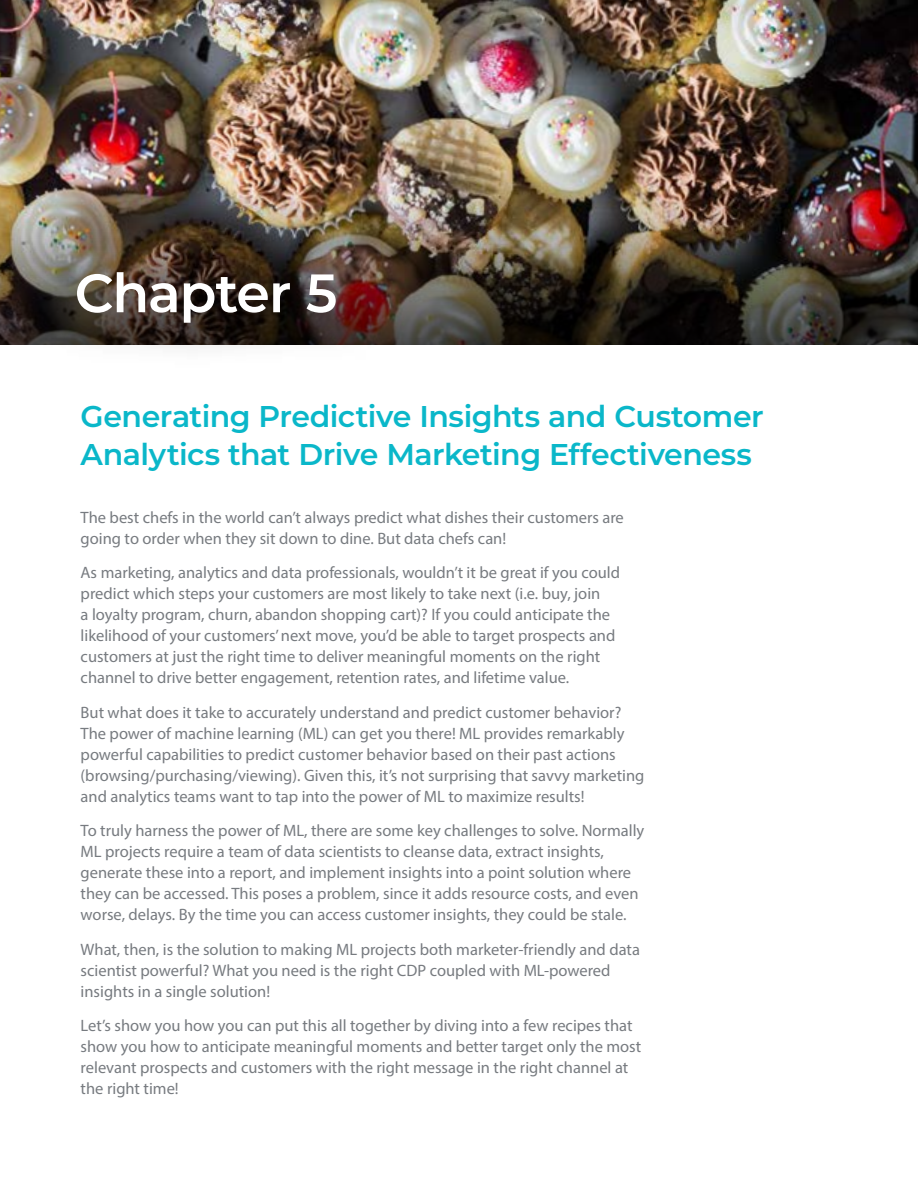
<style>
.page{position:relative;width:918px;height:1188px;background:#fff}
.page>*{position:absolute;margin:0;border:0;box-sizing:border-box;transform-origin:0 0}
.t1{font:600 54px "Montserrat";letter-spacing:-.025em;color:#fff}
.t2{font:600 30px/37.5px "Montserrat";letter-spacing:-.015em;color:#0ab7c9}
.t3{font:16.5px/21px "Myriad Pro";color:#777b80}
</style>
<div class="page">
<img style="left:0;top:0;width:918px;height:189px">
<img style="left:0;top:189px;width:918px;height:156px">
<div style="left:32px;top:227px;width:355px;height:144px;background:#000;opacity:.75"></div>
<h1 class="t1" style="left:75px;top:255px;width:264px">Chapter 5</h1>
<h2 class="t2" style="left:81px;top:396px;width:685px">Generating Predictive Insights and Customer<br>Analytics that Drive Marketing Effectiveness</h2>
<p class="t3" style="left:81px;top:507px;width:545px">The best chefs in the world can’t always predict what dishes their customers are going to order when they sit down to dine. But data chefs can!</p>
<p class="t3" style="left:81px;top:562px;width:541px">As marketing, analytics and data professionals, wouldn’t it be great if you could predict which steps your customers are most likely to take next (i.e. buy, join<br>a loyalty program, churn, abandon shopping cart)? If you could anticipate the likelihood of your customers’ next move, you’d be able to target prospects and customers at just the right time to deliver meaningful moments on the right channel to drive better engagement, retention rates, and lifetime value.</p>
<p class="t3" style="left:81px;top:702px;width:565px">But what does it take to accurately understand and predict customer behavior?<br>The power of machine learning (ML) can get you there! ML provides remarkably powerful capabilities to predict customer behavior based on their past actions (browsing/purchasing/viewing). Given this, it’s not surprising that savvy marketing and analytics teams want to tap into the power of ML to maximize results!</p>
<p class="t3" style="left:81px;top:820px;width:565px">To truly harness the power of ML, there are some key challenges to solve. Normally ML projects require a team of data scientists to cleanse data, extract insights, generate these into a report, and implement insights into a point solution where they can be accessed. This poses a problem, since it adds resource costs, and even worse, delays. By the time you can access customer insights, they could be stale.</p>
<p class="t3" style="left:81px;top:939px;width:561px">What, then, is the solution to making ML projects both marketer-friendly and data scientist powerful? What you need is the right CDP coupled with ML-powered insights in a single solution!</p>
<p class="t3" style="left:81px;top:1015px;width:562px">Let’s show you how you can put this all together by diving into a few recipes that show you how to anticipate meaningful moments and better target only the most relevant prospects and customers with the right message in the right channel at the right time!</p>
</div>
